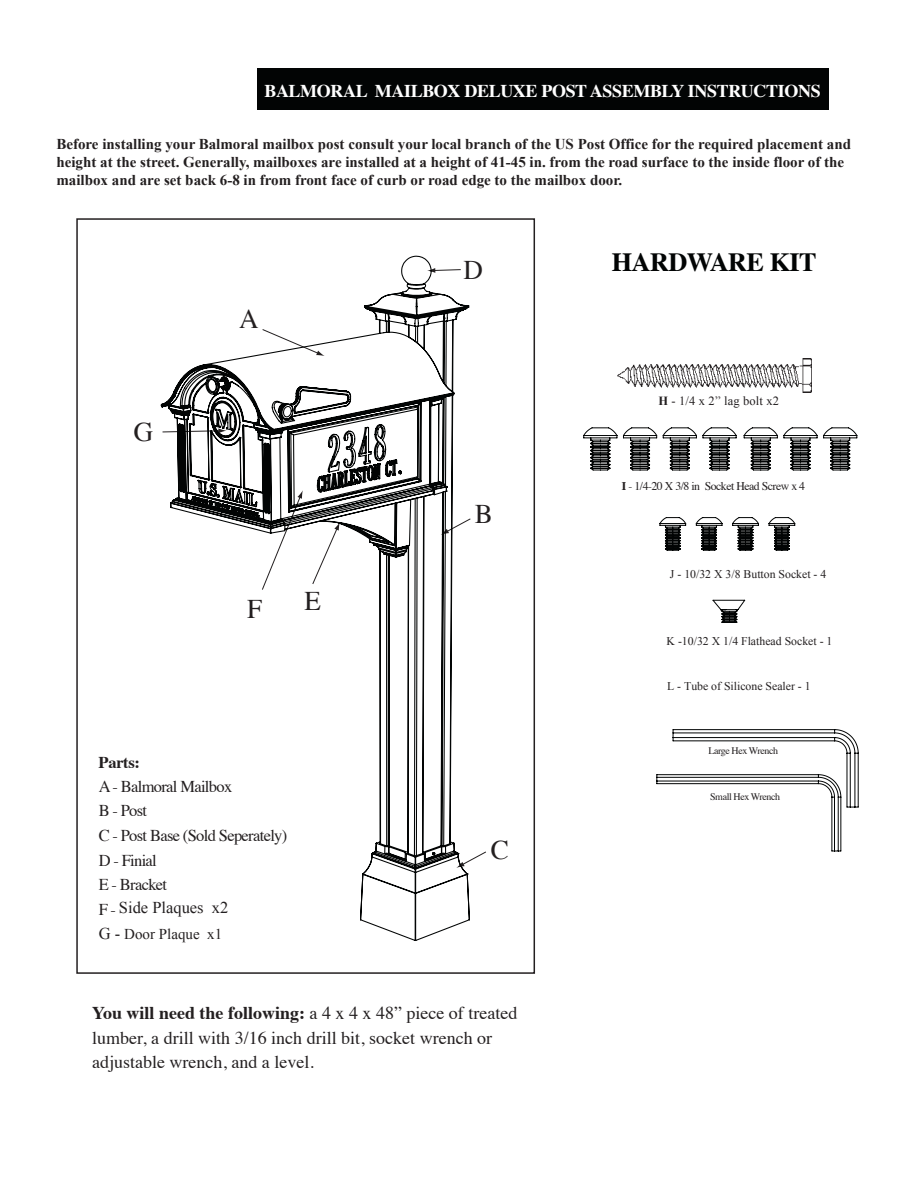
<style>
.page{position:relative;width:918px;height:1188px;background:#fff}
.page>*{position:absolute;margin:0;border:0;box-sizing:border-box;transform-origin:0 0}
.t1{font:27px "Times";color:#231f20}
.t2{font:700 26.25px "Times";letter-spacing:-.02em;color:#020404}
.t3{font:18px/24.6px "Times";color:#231f20}
.t4{font:700 18px "Times";letter-spacing:-.02em;color:#fff}
.t5{font:16.5px/24.6px "Times";letter-spacing:-.04em;color:#231f20}
.t6{font:16.5px "Times New Roman";color:#231f20}
.t7{font:700 16.5px "Times";letter-spacing:-.02em;color:#231f20}
.t8{font:700 15px/18px "Times New Roman";color:#231f20}
.t9{font:15px "Times New Roman";color:#231f20}
.t10{font:12.45px "Times New Roman";letter-spacing:.015em;color:#231f20}
.t11{font:11.85px "Times";letter-spacing:-.04em;color:#231f20}
.t12{font:11.7px "Times New Roman";color:#231f20}
.t13{font:9.9px "Times";letter-spacing:-.04em;color:#231f20}
.s1{font-family:"Times"}
.s2{font-size:16.5px}
.s3{font-weight:700}
</style>
<div class="page">
<div style="left:258px;top:69px;width:571px;height:41px;background:#020404"></div>
<div style="left:76px;top:218px;width:459px;height:756px;border:2px solid #231f20"></div>
<svg style="left:471px;top:851px;width:15px;height:10px"></svg>
<svg style="left:656px;top:729px;width:203px;height:123px"></svg>
<svg style="left:583px;top:427px;width:154px;height:44px"></svg>
<svg style="left:743px;top:427px;width:115px;height:44px"></svg>
<svg style="left:659px;top:517px;width:27px;height:34px"></svg>
<svg style="left:696px;top:517px;width:27px;height:34px"></svg>
<svg style="left:732px;top:517px;width:27px;height:34px"></svg>
<svg style="left:768px;top:517px;width:28px;height:34px"></svg>
<svg style="left:712px;top:599px;width:34px;height:24px"></svg>
<svg style="left:160px;top:255px;width:311px;height:686px"></svg>
<img style="left:618px;top:359px;width:193px;height:33px">
<p class="t4" style="left:264px;top:85px;width:558px">BALMORAL MAILBOX DELUXE POST ASSEMBLY INSTRUCTIONS</p>
<p class="t8" style="left:56px;top:137px;width:796px">Before installing your Balmoral mailbox post consult your local branch of the US Post Office for the required placement and height at the street. Generally, mailboxes are installed at a height of 41-45 in. from the road surface to the inside floor of the mailbox and are set back 6-8 in from front face of curb or road edge to the mailbox door.</p>
<h1 class="t1" style="left:134px;top:423px;width:21px">G</h1>
<p class="t7" style="left:99px;top:757px;width:43px">Parts:</p>
<h1 class="t1" style="left:239px;top:310px;width:21px">A</h1>
<h1 class="t1" style="left:247px;top:599px;width:16px">F</h1>
<h1 class="t1" style="left:304px;top:592px;width:18px">E</h1>
<p class="t5" style="left:99px;top:776px;width:190px">A - Balmoral Mailbox<br>B - Post<br>C - Post Base (Sold Seperately)<br>D - Finial<br>E - Bracket</p>
<p class="t6" style="left:99px;top:902px;width:131px"><span class="s1">F -</span> Side Plaques x2</p>
<p class="t9" style="left:99px;top:929px;width:125px"><span class="s2">G -</span> Door Plaque x1</p>
<h1 class="t1" style="left:463px;top:260px;width:21px">D</h1>
<h1 class="t1" style="left:475px;top:504px;width:19px">B</h1>
<h1 class="t1" style="left:491px;top:840px;width:19px">C</h1>
<p class="t3" style="left:92px;top:1003px;width:427px"><span class="s3">You will need the following:</span> a 4 x 4 x 48” piece of treated lumber, a drill with 3/16 inch drill bit, socket wrench or adjustable wrench, and a level.</p>
<h2 class="t2" style="left:612px;top:253px;width:207px">HARDWARE KIT</h2>
<p class="t10" style="left:658px;top:396px;width:122px"><span class="s3">H</span> - 1/4 x 2” lag bolt x2</p>
<p class="t11" style="left:622px;top:482px;width:185px"><span class="s3">I</span> - 1/4-20 X 3/8 in Socket Head Screw x 4</p>
<p class="t12" style="left:670px;top:570px;width:158px">J - 10/32 X 3/8 Button Socket - 4</p>
<p class="t12" style="left:667px;top:637px;width:167px">K -10/32 X 1/4 Flathead Socket - 1</p>
<p class="t12" style="left:667px;top:682px;width:145px">L - Tube of Silicone Sealer - 1</p>
<p class="t13" style="left:708px;top:747px;width:71px">Large Hex Wrench</p>
<p class="t13" style="left:710px;top:793px;width:71px">Small Hex Wrench</p>
</div>
